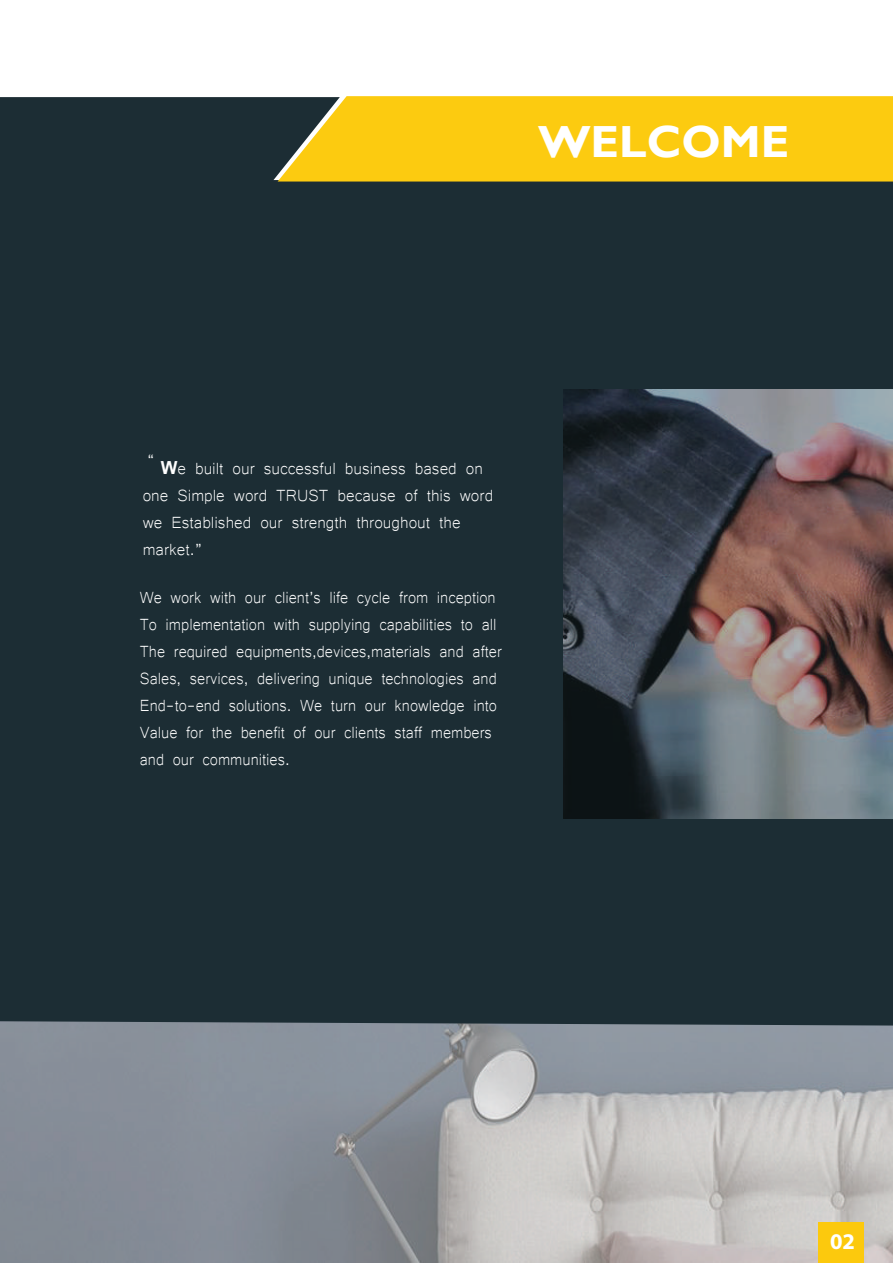
<style>
.page{position:relative;width:893px;height:1263px;background:#fff}
.page>*{position:absolute;margin:0;border:0;box-sizing:border-box;transform-origin:0 0}
.t1{font:700 45px "Gill Sans";color:#fff}
.t2{font:700 22.5px "Myriad Pro";color:#fff}
.t3{font:21px/27px "Microsoft Yi Baiti";color:#fff;scale:.94 1}
.t4{font:21px/27px "Microsoft Yi Baiti";color:#fefefe}
.s1{font-family:"Arial";font-weight:700;font-size:18px}
</style>
<div class="page">
<img style="left:0;top:1025px;width:893px;height:238px">
<div style="left:0;top:182px;width:893px;height:843px;background:#1c2d34"></div>
<div style="left:340px;top:96px;width:553px;height:86px;background:#fccb10"></div>
<svg style="left:0;top:97px;width:340px;height:85px;background:#323d34"></svg>
<img style="left:563px;top:389px;width:330px;height:430px">
<div style="left:818px;top:1222px;width:46px;height:41px;background:#fcc90d"></div>
<h1 class="t1" style="left:538px;top:114px;width:253px">WELCOME</h1>
<p class="t4" style="left:147px;top:445px;width:9px">“</p>
<p class="t4" style="left:143px;top:453px;width:352px;text-indent:18px"><span class="s1">W</span>e built our successful business based on one Simple word TRUST because of this word we Established our strength throughout the market.”</p>
<p class="t3" style="left:140px;top:582px;width:387px">We work with our client’s life cycle from inception To implementation with supplying capabilities to all The required equipments,devices,materials and after Sales, services, delivering unique technologies and End-to-end solutions. We turn our knowledge into Value for the benefit of our clients staff members and our communities.</p>
<p class="t2" style="left:830px;top:1226px;width:26px">02</p>
</div>
